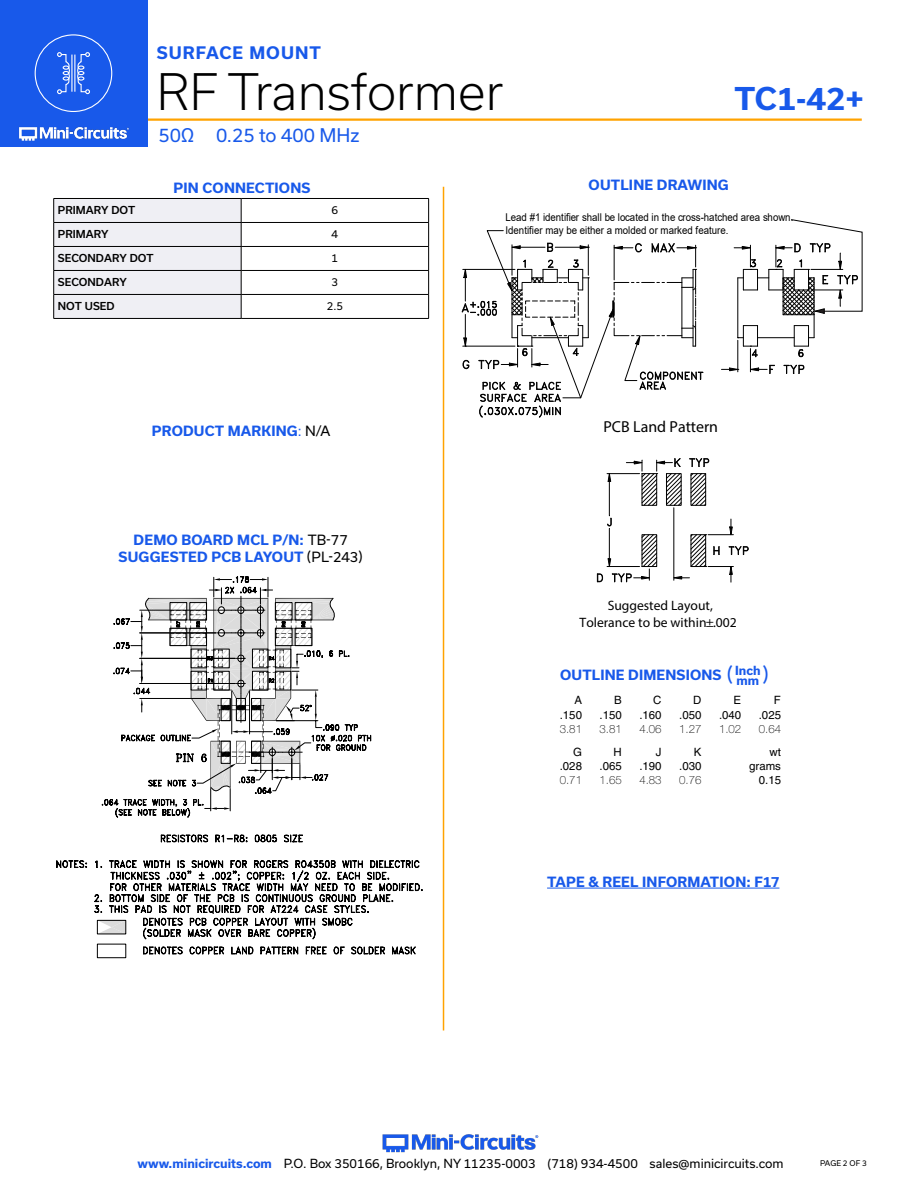
<style>
.page{position:relative;width:918px;height:1188px;background:#fff}
.page>*{position:absolute;margin:0;border:0;box-sizing:border-box;transform-origin:0 0}
.t1{font:300 48px "Usual";color:#000}
.t2{font:700 30px "Usual";color:#1859ea}
.Blue_Headers{font:19.5px "Usual";color:#1859ea}
.t3{font:18px "Usual";color:#1859ea}
.t4{font:700 16.5px "Usual";letter-spacing:.065em;color:#1859ea}
.t5{font:700 15.9px "Times New Roman";color:#000}
.t6{font:13.65px/16.8px "Times New Roman";color:#000;text-align:center}
.Blue_Headers-2{font:700 13.5px "Usual";letter-spacing:.015em;color:#1859ea}
.t7{font:12px "Usual";color:#000}
.Blue_Headers-3{font:700 12px "Usual";color:#1859ea}
.t8{font:11.4px "Helvetica";color:#000}
.t9{font:100 11.4px "Helvetica Neue";color:#000}
.t10{font:10.8px/12.9px "Arial";color:#000;scale:.9 1}
.Table_Header_Left_Justified{font:500 10.5px "Usual";color:#000}
.Table_Body_Center{font:10.5px "Usual";color:#000}
.t11{font:7.5px "Usual";color:#000}
.s1{font-weight:400}
.s2{font-weight:400;color:#000}
.s3{font-family:"Myriad Pro"}
.s4{font-weight:700;color:#1859ea}
</style>
<div class="page">
<hr style="left:129px;top:118px;width:733px;height:3px;background:#ffa300">
<div style="left:0;top:0;width:147px;height:147px;background:#1859ea"></div>
<img style="left:19px;top:126px;width:110px;height:15px">
<div style="left:35px;top:34px;width:77px;height:78px;border:1px solid #fff;border-radius:50%"></div>
<svg style="left:57px;top:52px;width:13px;height:42px"></svg>
<svg style="left:77px;top:52px;width:13px;height:42px"></svg>
<hr style="left:71px;top:55px;width:1px;height:37px;background:#fff">
<hr style="left:74px;top:55px;width:1px;height:37px;background:#fff">
<img style="left:382px;top:1134px;width:157px;height:19px">
<svg style="left:783px;top:365px;width:21px;height:9px"></svg>
<hr style="left:814px;top:278px;width:1px;height:60px;background:#000">
<hr style="left:738px;top:278px;width:1px;height:60px;background:#000">
<hr style="left:758px;top:337px;width:36px;height:1px;background:#000">
<svg style="left:721px;top:325px;width:54px;height:49px"></svg>
<svg style="left:794px;top:325px;width:20px;height:32px"></svg>
<svg style="left:461px;top:230px;width:242px;height:188px"></svg>
<svg style="left:734px;top:219px;width:129px;height:97px"></svg>
<svg style="left:597px;top:458px;width:152px;height:124px"></svg>
<div style="left:691px;top:534px;width:15px;height:33px;border:1px solid #000"></div>
<div style="left:691px;top:473px;width:15px;height:33px;border:1px solid #000"></div>
<div style="left:666px;top:473px;width:15px;height:33px;border:1px solid #000"></div>
<svg style="left:96px;top:860px;width:327px;height:99px"></svg>
<svg style="left:94px;top:860px;width:275px;height:54px"></svg>
<svg style="left:101px;top:576px;width:271px;height:267px"></svg>
<hr style="left:443px;top:187px;width:1px;height:843px;background:#ffa300">
<hr style="left:241px;top:198px;width:188px;height:1px;background:#000">
<hr style="left:241px;top:222px;width:188px;height:1px;background:#000">
<hr style="left:241px;top:246px;width:188px;height:1px;background:#000">
<hr style="left:241px;top:270px;width:188px;height:1px;background:#000">
<hr style="left:241px;top:294px;width:188px;height:1px;background:#000">
<svg style="left:53px;top:198px;width:189px;height:120px"></svg>
<svg style="left:428px;top:199px;width:1px;height:119px"></svg>
<hr style="left:54px;top:318px;width:187px;height:1px;background:#000">
<hr style="left:241px;top:318px;width:188px;height:1px;background:#000">
<hr style="left:547px;top:888px;width:232px;height:1px;background:#1859ea">
<p class="t4" style="left:157px;top:43px;width:166px">SURFACE MOUNT</p>
<h1 class="t1" style="left:157px;top:64px;width:348px">RF Transformer</h1>
<h3 class="t3" style="left:158px;top:125px;width:203px">50Ω 0.25 to 400 MHz</h3>
<p class="Blue_Headers-2" style="left:174px;top:180px;width:138px">PIN CONNECTIONS</p>
<h2 class="t2" style="left:734px;top:81px;width:131px">TC1-42+</h2>
<p class="Blue_Headers-2" style="left:589px;top:177px;width:142px">OUTLINE DRAWING</p>
<p class="Table_Header_Left_Justified" style="left:58px;top:204px;width:79px">PRIMARY DOT</p>
<p class="Table_Body_Center" style="left:332px;top:204px;width:8px">6</p>
<p class="Table_Header_Left_Justified" style="left:58px;top:228px;width:52px">PRIMARY</p>
<p class="Table_Body_Center" style="left:332px;top:228px;width:8px">4</p>
<p class="Table_Header_Left_Justified" style="left:58px;top:252px;width:97px">SECONDARY DOT</p>
<p class="Table_Body_Center" style="left:332px;top:252px;width:8px">1</p>
<p class="Table_Header_Left_Justified" style="left:58px;top:276px;width:70px">SECONDARY</p>
<p class="Table_Body_Center" style="left:332px;top:276px;width:8px">3</p>
<p class="Table_Header_Left_Justified" style="left:58px;top:300px;width:58px">NOT USED</p>
<p class="Table_Body_Center" style="left:327px;top:300px;width:18px">2.5</p>
<p class="Blue_Headers-2" style="left:152px;top:423px;width:180px">PRODUCT MARKING<span class="s1">:</span> <span class="s2">N/A</span></p>
<p class="Blue_Headers-2" style="left:134px;top:533px;width:216px">DEMO BOARD MCL P/N: <span class="s2">TB-77</span></p>
<p class="Blue_Headers-2" style="left:119px;top:549px;width:246px">SUGGESTED PCB LAYOUT <span class="s2">(PL-243)</span></p>
<p class="t10" style="left:506px;top:211px;width:321px">Lead #1 identifier shall be located in the cross-hatched area shown.<br>Identifier may be either a molded or marked feature.</p>
<p class="t5" style="left:604px;top:416px;width:116px">PCB Land Pattern</p>
<p class="t6" style="left:580px;top:597px;width:159px">Suggested Layout,<br>Tolerance to be within <span class="s3">±</span>.002</p>
<p class="Blue_Headers-2" style="left:560px;top:667px;width:163px">OUTLINE DIMENSIONS</p>
<p class="Blue_Headers" style="left:727px;top:663px;width:8px">(</p>
<p class="Blue_Headers-3" style="left:735px;top:664px;width:27px">Inch</p>
<p class="Blue_Headers" style="left:762px;top:663px;width:8px">)</p>
<p class="Blue_Headers-3" style="left:736px;top:674px;width:24px">mm</p>
<p class="t8" style="left:574px;top:694px;width:9px">A</p>
<p class="t8" style="left:614px;top:694px;width:9px">B</p>
<p class="t8" style="left:653px;top:694px;width:10px">C</p>
<p class="t8" style="left:693px;top:694px;width:10px">D</p>
<p class="t8" style="left:734px;top:694px;width:9px">E</p>
<p class="t8" style="left:774px;top:694px;width:8px">F</p>
<p class="t8" style="left:560px;top:708px;width:24px">.150</p>
<p class="t8" style="left:600px;top:708px;width:24px">.150</p>
<p class="t8" style="left:639px;top:708px;width:24px">.160</p>
<p class="t8" style="left:679px;top:708px;width:24px">.050</p>
<p class="t8" style="left:719px;top:708px;width:24px">.040</p>
<p class="t8" style="left:759px;top:708px;width:24px">.025</p>
<p class="t9" style="left:560px;top:722px;width:24px">3.81</p>
<p class="t9" style="left:600px;top:722px;width:24px">3.81</p>
<p class="t9" style="left:639px;top:722px;width:24px">4.06</p>
<p class="t9" style="left:679px;top:722px;width:24px">1.27</p>
<p class="t9" style="left:719px;top:722px;width:24px">1.02</p>
<p class="t9" style="left:759px;top:722px;width:24px">0.64</p>
<p class="t8" style="left:573px;top:745px;width:10px">G</p>
<p class="t8" style="left:613px;top:745px;width:10px">H</p>
<p class="t8" style="left:656px;top:745px;width:7px">J</p>
<p class="t8" style="left:694px;top:745px;width:9px">K</p>
<p class="t8" style="left:770px;top:745px;width:13px">wt</p>
<p class="t8" style="left:560px;top:760px;width:24px">.028</p>
<p class="t8" style="left:600px;top:760px;width:24px">.065</p>
<p class="t8" style="left:639px;top:760px;width:24px">.190</p>
<p class="t8" style="left:679px;top:760px;width:24px">.030</p>
<p class="t8" style="left:749px;top:760px;width:33px">grams</p>
<p class="t9" style="left:560px;top:774px;width:24px">0.71</p>
<p class="t9" style="left:600px;top:774px;width:24px">1.65</p>
<p class="t9" style="left:639px;top:774px;width:24px">4.83</p>
<p class="t9" style="left:679px;top:774px;width:24px">0.76</p>
<p class="t8" style="left:759px;top:774px;width:24px">0.15</p>
<p class="Blue_Headers-2" style="left:547px;top:874px;width:234px">TAPE &amp; REEL INFORMATION: F17</p>
<p class="t7" style="left:138px;top:1157px;width:648px"><span class="s4">www.minicircuits.com</span> P.O. Box 350166, Brooklyn, NY 11235-0003 (718) 934-4500 sales@minicircuits.com</p>
<p class="t11" style="left:820px;top:1159px;width:48px">PAGE 2 OF 3</p>
</div>
